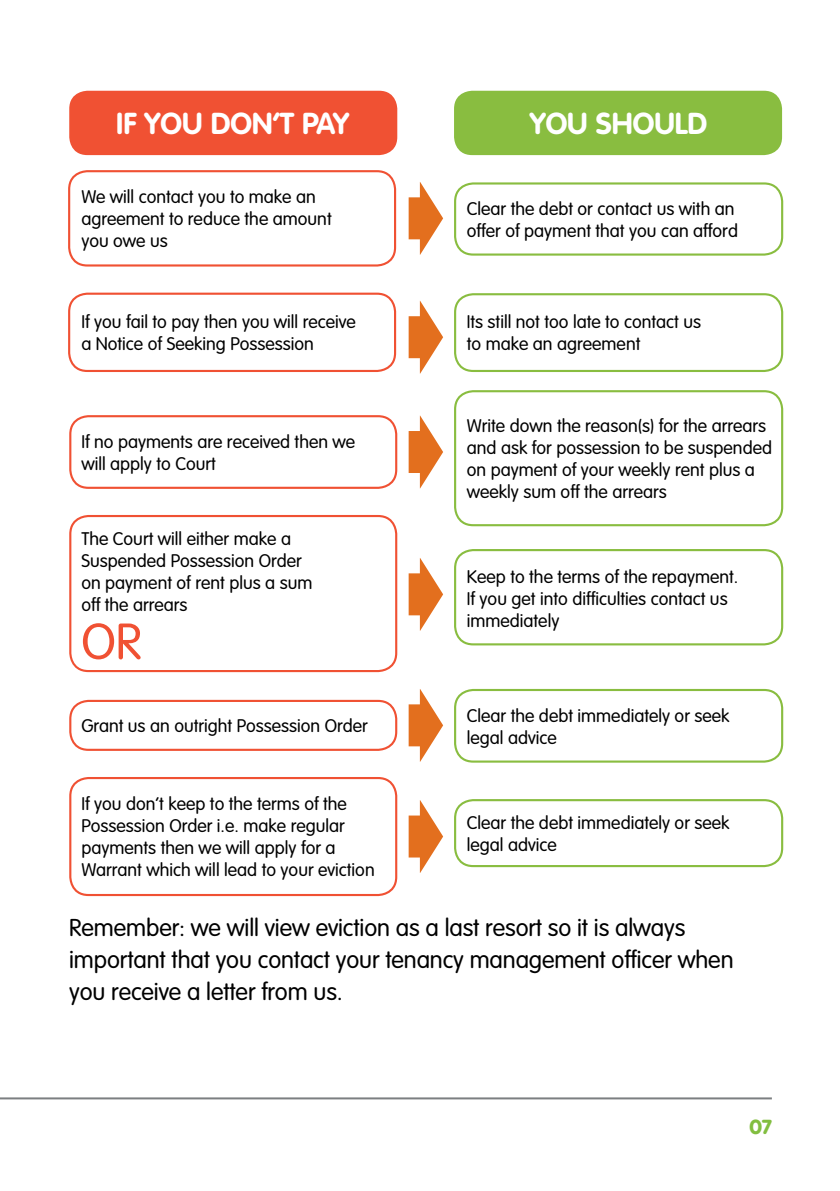
<style>
.page{position:relative;width:840px;height:1191px;background:#fff}
.page>*{position:absolute;margin:0;border:0;box-sizing:border-box;transform-origin:0 0}
.t1{font:300 50px "VAG Rounded Std";color:#f05133}
.t2{font:700 29.8px "VAG Rounded Std";color:#fff}
.t3{font:300 24px/32px "VAG Rounded Std";letter-spacing:-.005em;color:#000}
.t4{font:900 20px "VAG Rounded Std";color:#82be40}
.t5{font:300 18px/22px "VAG Rounded Std";color:#000}
</style>
<div class="page">
<hr style="left:0;top:1097px;width:771px;height:2px;background:#7c7f81">
<div style="left:454px;top:390px;width:328px;height:136px;border:2px solid #89bd40;border-radius:18px"></div>
<div style="left:454px;top:689px;width:328px;height:73px;border:2px solid #89bd40;border-radius:18px"></div>
<div style="left:454px;top:799px;width:328px;height:68px;border:2px solid #89bd40;border-radius:18px"></div>
<div style="left:454px;top:549px;width:328px;height:96px;border:2px solid #89bd40;border-radius:18px"></div>
<div style="left:454px;top:182px;width:328px;height:74px;border:2px solid #89bd40;border-radius:18px"></div>
<div style="left:454px;top:293px;width:328px;height:79px;border:2px solid #89bd40;border-radius:18px"></div>
<div style="left:69px;top:91px;width:328px;height:64px;background:#f05133;border-radius:18px"></div>
<div style="left:454px;top:91px;width:327px;height:64px;background:#89bd40;border-radius:18px"></div>
<div style="left:68px;top:170px;width:328px;height:96px;border:2px solid #f05133;border-radius:18px"></div>
<div style="left:68px;top:293px;width:328px;height:79px;border:2px solid #f05133;border-radius:18px"></div>
<div style="left:69px;top:415px;width:328px;height:74px;border:2px solid #f05133;border-radius:18px"></div>
<div style="left:69px;top:700px;width:328px;height:51px;border:2px solid #f05133;border-radius:18px"></div>
<div style="left:69px;top:777px;width:328px;height:119px;border:2px solid #f05133;border-radius:18px"></div>
<div style="left:69px;top:515px;width:328px;height:157px;border:2px solid #f05133;border-radius:18px"></div>
<svg style="left:408px;top:182px;width:35px;height:73px"></svg>
<svg style="left:408px;top:301px;width:35px;height:73px"></svg>
<svg style="left:408px;top:415px;width:35px;height:73px"></svg>
<svg style="left:408px;top:558px;width:35px;height:73px"></svg>
<svg style="left:408px;top:689px;width:35px;height:73px"></svg>
<svg style="left:408px;top:800px;width:35px;height:73px"></svg>
<h2 class="t2" style="left:116px;top:106px;width:234px">IF YOU DON’T PAY</h2>
<h2 class="t2" style="left:529px;top:106px;width:179px">YOU SHOULD</h2>
<p class="t5" style="left:81px;top:187px;width:252px">We will contact you to make an agreement to reduce the amount you owe us</p>
<p class="t5" style="left:81px;top:311px;width:276px">If you fail to pay then you will receive a Notice of Seeking Possession</p>
<p class="t5" style="left:81px;top:431px;width:275px">If no payments are received then we will apply to Court</p>
<p class="t5" style="left:81px;top:528px;width:232px">The Court will either make a<br>Suspended Possession Order on payment of rent plus a sum off the arrears</p>
<h1 class="t1" style="left:81px;top:613px;width:62px">OR</h1>
<p class="t5" style="left:81px;top:715px;width:288px">Grant us an outright Possession Order</p>
<p class="t5" style="left:81px;top:793px;width:295px">If you don’t keep to the terms of the Possession Order i.e. make regular payments then we will apply for a Warrant which will lead to your eviction</p>
<p class="t5" style="left:466px;top:198px;width:272px">Clear the debt or contact us with an offer of payment that you can afford</p>
<p class="t5" style="left:466px;top:311px;width:236px">Its still not too late to contact us to make an agreement</p>
<p class="t5" style="left:466px;top:415px;width:306px">Write down the reason(s) for the arrears and ask for possession to be suspended on payment of your weekly rent plus a weekly sum off the arrears</p>
<p class="t5" style="left:466px;top:566px;width:273px">Keep to the terms of the repayment.<br>If you get into difficulties contact us immediately</p>
<p class="t5" style="left:466px;top:705px;width:264px">Clear the debt immediately or seek legal advice</p>
<p class="t5" style="left:466px;top:812px;width:264px">Clear the debt immediately or seek legal advice</p>
<h3 class="t3" style="left:69px;top:912px;width:665px">Remember: we will view eviction as a last resort so it is always important that you contact your tenancy management officer when you receive a letter from us.</h3>
<p class="t4" style="left:749px;top:1115px;width:24px">07</p>
</div>
